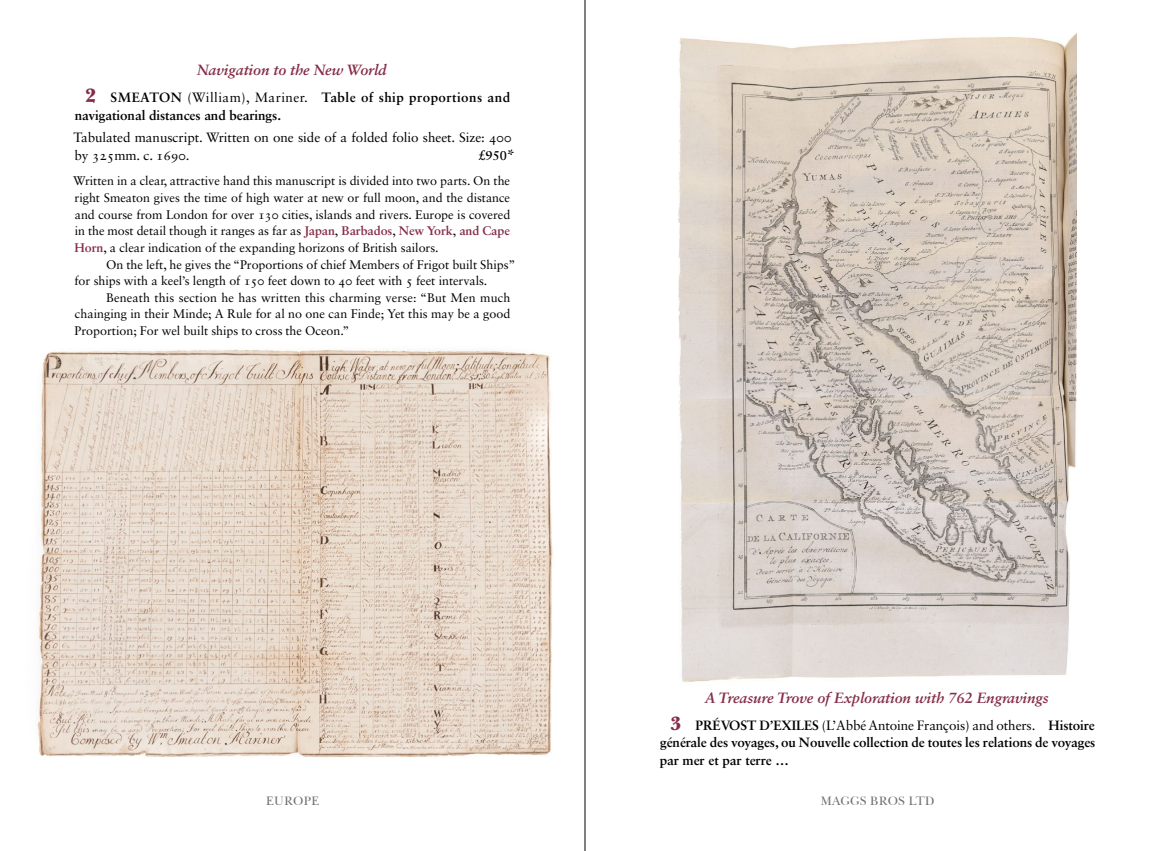
<style>
.page{position:relative;width:1170px;height:851px;background:#fff}
.page>*{position:absolute;margin:0;border:0;box-sizing:border-box;transform-origin:0 0}
.t1{font:italic 700 14.88px "Sabon LT Std";letter-spacing:-.005em;color:#842d47}
.t2{font:700 13.5px/17.8px "Sabon LT Std";letter-spacing:-.005em;color:#000}
.t3{font:13.5px/17.5px "Sabon LT Std";letter-spacing:-.005em;color:#000}
.t4{font:700 12.75px "Sabon LT Std";color:#000}
.t5{font:12.5px/16.6px "Sabon LT Std";letter-spacing:-.005em;color:#000;text-align:justify}
.t6{font:12.5px "Baskerville BT";color:#6f7070}
.s1{font-family:"Baskerville New BQ";font-weight:900;font-size:18.75px;color:#842d47}
.s2{font-weight:400}
.s3{font-size:15px}
.s4{font-weight:700;color:#842d47}
</style>
<div class="page">
<img style="left:37px;top:349px;width:516px;height:409px">
<img style="left:678px;top:32px;width:399px;height:651px">
<hr style="left:585px;top:0;width:1px;height:851px;background:#000">
<p class="t1" style="left:197px;top:61px;width:191px">Navigation to the New World</p>
<p class="t2" style="left:75px;top:88px;width:437px;text-indent:11px"><span class="s1">2</span> SMEATON <span class="s2">(William), Mariner.</span> Table of ship proportions and navigational distances and bearings.</p>
<p class="t3" style="left:73px;top:129px;width:440px">Tabulated manuscript. Written on one side of a folded folio sheet. Size: 400 by 325mm. c. 1690.</p>
<p class="t4" style="left:479px;top:147px;width:38px">£950<span class="s3">*</span></p>
<p class="t5" style="left:73px;top:172px;width:439px">Written in a clear, attractive hand this manuscript is divided into two parts. On the right Smeaton gives the time of high water at new or full moon, and the distance and course from London for over 130 cities, islands and rivers. Europe is covered in the most detail though it ranges as far as <span class="s4">Japan</span>, <span class="s4">Barbados</span>, <span class="s4">New York</span>, <span class="s4">and Cape Horn</span>, a clear indication of the expanding horizons of British sailors.</p>
<p class="t5" style="left:75px;top:256px;width:442px;text-indent:32px">On the left, he gives the “Proportions of chief Members of Frigot built Ships” for ships with a keel’s length of 150 feet down to 40 feet with 5 feet intervals.</p>
<p class="t5" style="left:74px;top:289px;width:438px;text-indent:32px">Beneath this section he has written this charming verse: “But Men much chainging in their Minde; A Rule for al no one can Finde; Yet this may be a good Proportion; For wel built ships to cross the Oceon.”</p>
<p class="t1" style="left:705px;top:688px;width:345px">A Treasure Trove of Exploration with 762 Engravings</p>
<p class="t2" style="left:660px;top:715px;width:437px;text-align:justify;text-indent:11px"><span class="s1">3</span> PRÉVOST D’EXILES <span class="s2">(L’Abbé Antoine François) and others.</span> Histoire générale des voyages, ou Nouvelle collection de toutes les relations de voyages par mer et par terre …</p>
<p class="t6" style="left:266px;top:793px;width:55px">EUROPE</p>
<p class="t6" style="left:821px;top:793px;width:115px">MAGGS BROS LTD</p>
</div>
